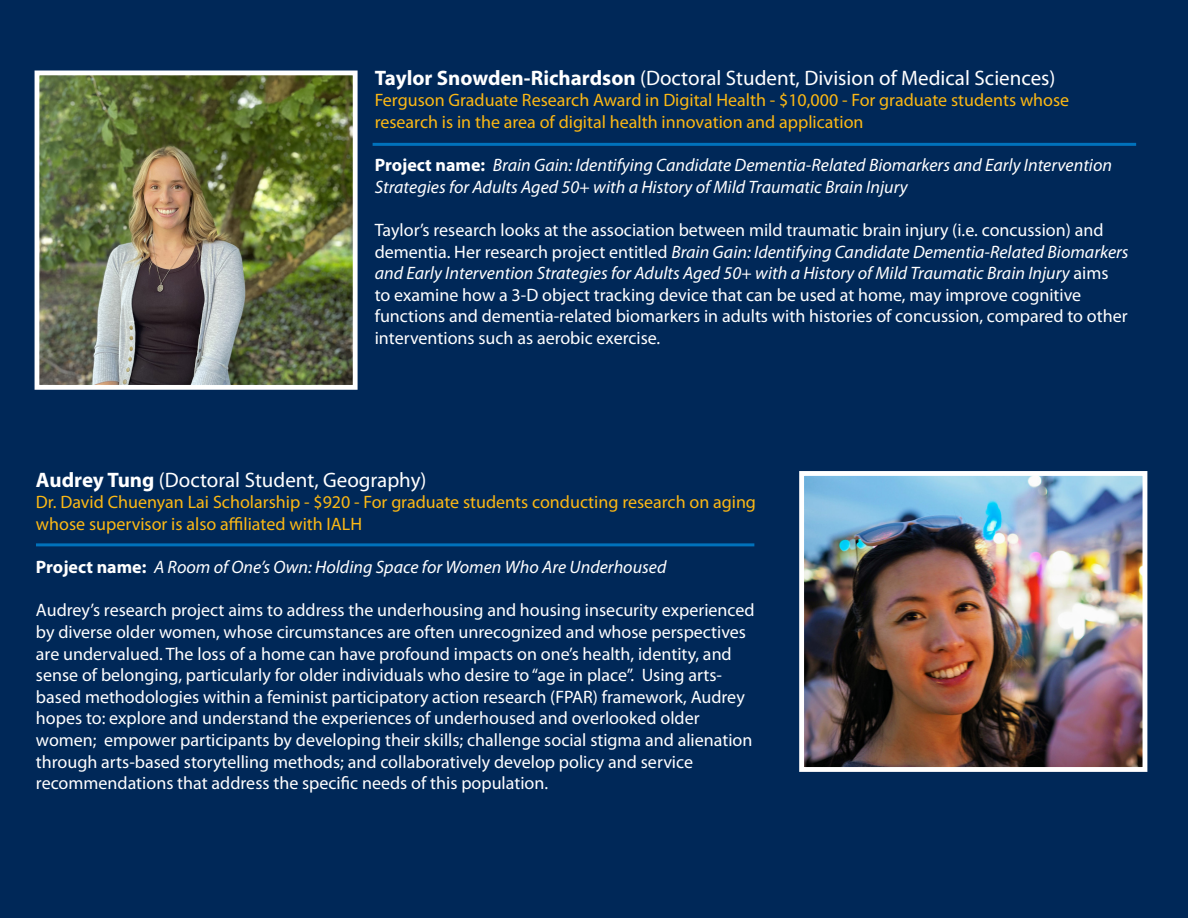
<style>
.page{position:relative;width:1188px;height:918px;background:#002858}
.page>*{position:absolute;margin:0;border:0;box-sizing:border-box;transform-origin:0 0}
.t1{font:21px "Myriad Pro";color:#fff}
.t2{font:18px/21.6px "Myriad Pro";color:#fff}
.t3{font:18px/21.6px "Myriad Pro";color:#fcb814}
.t4{font:italic 18px/21.6px "Myriad Pro";color:#fff}
.s1{font-weight:700}
.s2{font-weight:700;font-style:normal}
.s3{font-style:italic}
</style>
<div class="page">
<hr style="left:373px;top:143px;width:763px;height:3px;background:#0072bc">
<img style="left:41px;top:77px;width:311px;height:307px">
<div style="left:35px;top:71px;width:323px;height:319px;border:5px solid #fff"></div>
<hr style="left:36px;top:543px;width:718px;height:3px;background:#0072bc">
<img style="left:805px;top:477px;width:336px;height:289px">
<div style="left:799px;top:471px;width:348px;height:301px;border:5px solid #fff"></div>
<p class="t1" style="left:375px;top:65px;width:682px"><span class="s1">Taylor Snowden-Richardson</span> (Doctoral Student, Division of Medical Sciences)</p>
<p class="t3" style="left:375px;top:89px;width:696px">Ferguson Graduate Research Award in Digital Health - $10,000 - For graduate students whose research is in the area of digital health innovation and application</p>
<p class="t4" style="left:375px;top:154px;width:739px"><span class="s2">Project name:</span> Brain Gain: Identifying Candidate Dementia-Related Biomarkers and Early Intervention<br>Strategies for Adults Aged 50+ with a History of Mild Traumatic Brain Injury</p>
<p class="t2" style="left:375px;top:219px;width:755px">Taylor’s research looks at the association between mild traumatic brain injury (i.e. concussion) and dementia. Her research project entitled <span class="s3">Brain Gain: Identifying Candidate Dementia-Related Biomarkers and Early Intervention Strategies for Adults Aged 50+ with a History of Mild Traumatic Brain Injury</span> aims to examine how a 3-D object tracking device that can be used at home, may improve cognitive functions and dementia-related biomarkers in adults with histories of concussion, compared to other interventions such as aerobic exercise.</p>
<p class="t1" style="left:36px;top:467px;width:392px"><span class="s1">Audrey Tung</span> (Doctoral Student, Geography)</p>
<p class="t3" style="left:36px;top:491px;width:722px">Dr. David Chuenyan Lai Scholarship - $920 - For graduate students conducting research on aging whose supervisor is also affiliated with IALH</p>
<p class="t4" style="left:36px;top:556px;width:632px"><span class="s2">Project name:</span> A Room of One’s Own: Holding Space for Women Who Are Underhoused</p>
<p class="t2" style="left:36px;top:599px;width:720px">Audrey’s research project aims to address the underhousing and housing insecurity experienced by diverse older women, whose circumstances are often unrecognized and whose perspectives are undervalued. The loss of a home can have profound impacts on one’s health, identity, and sense of belonging, particularly for older individuals who desire to “age in place”. Using arts&shy;based methodologies within a feminist participatory action research (FPAR) framework, Audrey hopes to: explore and understand the experiences of underhoused and overlooked older women; empower participants by developing their skills; challenge social stigma and alienation through arts-based storytelling methods; and collaboratively develop policy and service recommendations that address the specific needs of this population.</p>
</div>
